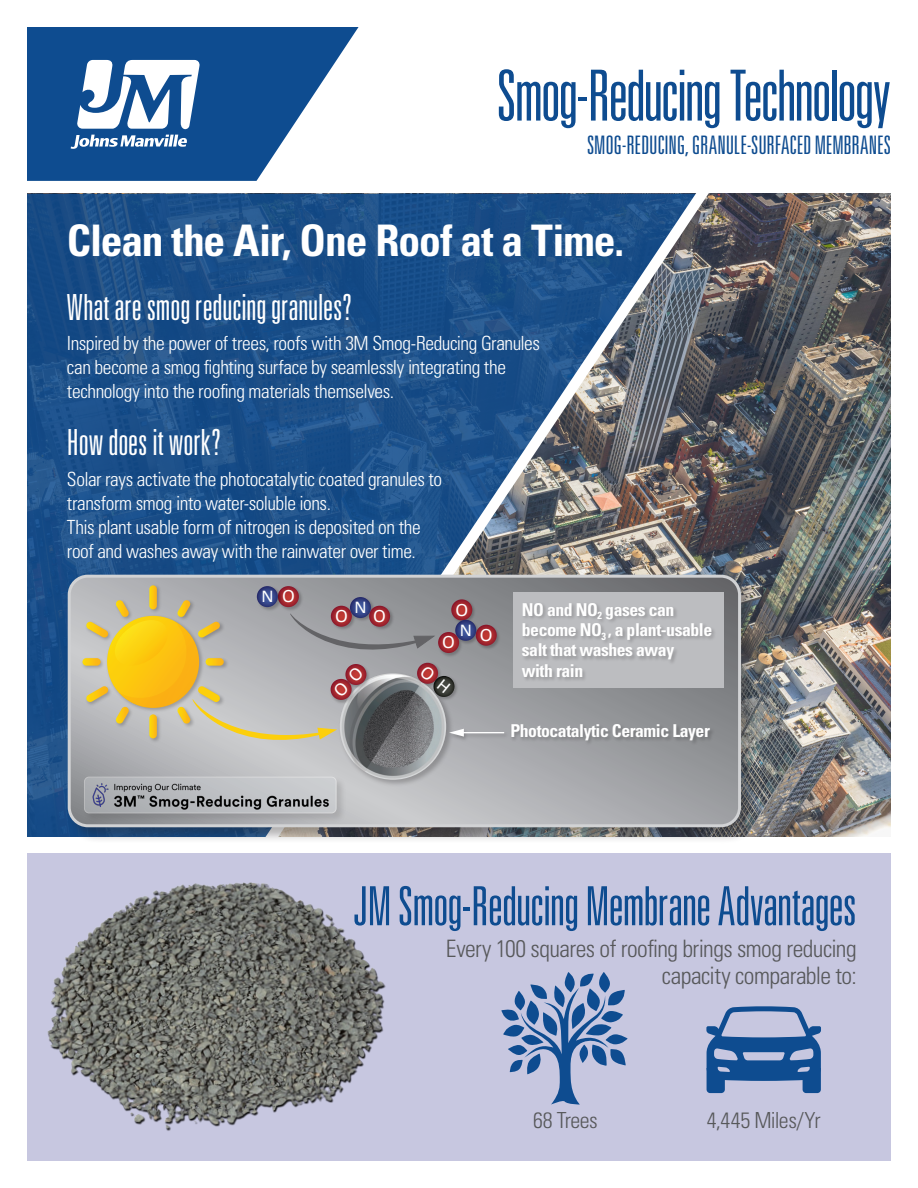
<style>
.page{position:relative;width:918px;height:1188px;background:#fff}
.page>*{position:absolute;margin:0;border:0;box-sizing:border-box;transform-origin:0 0}
.t1{font:300 ultra-condensed 70.5px "Univers LT Std";letter-spacing:-.03em;color:#0e4c90}
.t2{font:300 ultra-condensed 54px "Univers LT Std";letter-spacing:-.015em;color:#0e4c90}
.t3{font:700 condensed 43.5px "Univers LT Std";letter-spacing:-.025em;color:#fff}
.t4{font:300 ultra-condensed 36px "Univers LT Std";letter-spacing:-.005em;color:#fff}
.t5{font:300 ultra-condensed 25.5px "Univers LT Std";letter-spacing:-.01em;color:#0e4c90}
.t6{font:300 condensed 24px/27px "Univers LT Std";letter-spacing:-.025em;color:#57585a;text-align:right}
.t7{font:300 condensed 22.2px "Univers LT Std";letter-spacing:-.02em;color:#57585a}
.t8{font:300 condensed 19.5px/24px "Univers LT Std";letter-spacing:-.02em;color:#fff}
.t9{font:700 condensed 17.7px/20.4px "Univers LT Std";letter-spacing:-.025em;color:#fff}
.t10{font:16.5px "Univers LT Std";color:#fff}
.t11{font:15.6px "Univers LT Std";color:#fff}
.s1{font-size:16.5px}
</style>
<div class="page">
<img style="left:720px;top:194px;width:171px;height:643px">
<svg style="left:27px;top:27px;width:332px;height:154px;fill:#0e4c90"></svg>
<svg style="left:71px;top:135px;width:116px;height:14px"></svg>
<svg style="left:77px;top:60px;width:123px;height:69px"></svg>
<svg style="left:27px;top:194px;width:227px;height:643px;background:#1b4f88"></svg>
<div style="left:27px;top:853px;width:864px;height:308px;background:#c7c7e0"></div>
<img style="left:47px;top:882px;width:339px;height:249px">
<svg style="left:254px;top:174px;width:466px;height:399px;background:#45668b"></svg>
<div style="left:66px;top:573px;width:692px;height:271px;background:#231f20;opacity:.35"></div>
<svg style="left:69px;top:576px;width:671px;height:250px;background:#a4a5a8"></svg>
<div style="left:513px;top:593px;width:211px;height:95px;background:#bcbdc0"></div>
<img style="left:337px;top:743px;width:118px;height:46px">
<img style="left:340px;top:673px;width:106px;height:107px;border-radius:53px">
<img style="left:283px;top:584px;width:21px;height:16px">
<svg style="left:278px;top:586px;width:21px;height:21px"></svg>
<img style="left:255px;top:584px;width:28px;height:16px">
<svg style="left:257px;top:586px;width:21px;height:21px"></svg>
<img style="left:329px;top:595px;width:66px;height:5px">
<svg style="left:350px;top:597px;width:21px;height:21px"></svg>
<img style="left:436px;top:598px;width:66px;height:60px">
<svg style="left:451px;top:599px;width:21px;height:21px"></svg>
<svg style="left:476px;top:625px;width:21px;height:21px"></svg>
<svg style="left:455px;top:620px;width:21px;height:21px"></svg>
<img style="left:80px;top:583px;width:150px;height:162px">
<svg style="left:107px;top:616px;width:92px;height:92px"></svg>
<svg style="left:86px;top:686px;width:23px;height:17px"></svg>
<svg style="left:86px;top:622px;width:23px;height:16px"></svg>
<svg style="left:149px;top:585px;width:8px;height:24px"></svg>
<svg style="left:82px;top:658px;width:19px;height:8px"></svg>
<img style="left:519px;top:604px;width:203px;height:104px">
<img style="left:508px;top:720px;width:208px;height:49px">
<img style="left:464px;top:726px;width:47px;height:17px">
<hr style="left:461px;top:732px;width:43px;height:1px;background:#fff">
<div style="left:68px;top:575px;width:673px;height:252px;border:3px solid #d1d2d4;border-radius:19px"></div>
<svg style="left:706px;top:1006px;width:115px;height:87px"></svg>
<svg style="left:501px;top:972px;width:127px;height:133px"></svg>
<div style="left:83px;top:776px;width:264px;height:48px;background:#231f20;opacity:.35"></div>
<img style="left:88px;top:777px;width:247px;height:38px">
<svg style="left:115px;top:600px;width:349px;height:143px;background:#b0a288"></svg>
<p class="t1" style="left:497px;top:59px;width:396px">Smog-Reducing Technology</p>
<p class="t5" style="left:587px;top:131px;width:305px">SMOG-REDUCING, GRANULE-SURFACED MEMBRANES</p>
<p class="t3" style="left:67px;top:214px;width:559px">Clean the Air, One Roof at a Time.</p>
<p class="t4" style="left:67px;top:288px;width:287px">What are smog reducing granules?</p>
<p class="t8" style="left:67px;top:331px;width:475px">Inspired by the power of trees, roofs with 3M Smog-Reducing Granules can become a smog fighting surface by seamlessly integrating the technology into the roofing materials themselves.</p>
<p class="t4" style="left:67px;top:424px;width:156px">How does it work?</p>
<p class="t8" style="left:67px;top:467px;width:377px">Solar rays activate the photocatalytic coated granules to transform smog into water-soluble ions.<br>This plant usable form of nitrogen is deposited on the roof and washes away with the rainwater over time.</p>
<p class="t11" style="left:261px;top:588px;width:35px">N <span class="s1">O</span></p>
<p class="t10" style="left:335px;top:606px;width:14px">O</p>
<p class="t10" style="left:373px;top:606px;width:14px">O</p>
<p class="t11" style="left:354px;top:599px;width:14px">N</p>
<p class="t10" style="left:455px;top:600px;width:14px">O</p>
<p class="t10" style="left:442px;top:633px;width:14px">O</p>
<p class="t9" style="left:522px;top:599px;width:192px">NO and NO<sub>2</sub> gases can become NO<sub>3</sub> , a plant-usable salt that washes away<br>with rain</p>
<p class="t11" style="left:460px;top:621px;width:34px">N <span class="s1">O</span></p>
<p class="t9" style="left:510px;top:721px;width:201px">Photocatalytic Ceramic Layer</p>
<p class="t2" style="left:353px;top:878px;width:505px">JM Smog-Reducing Membrane Advantages</p>
<p class="t6" style="left:446px;top:935px;width:412px">Every 100 squares of roofing brings smog reducing capacity comparable to:</p>
<p class="t7" style="left:533px;top:1107px;width:66px">68 Trees</p>
<p class="t7" style="left:707px;top:1107px;width:115px">4,445 Miles/Yr</p>
</div>
